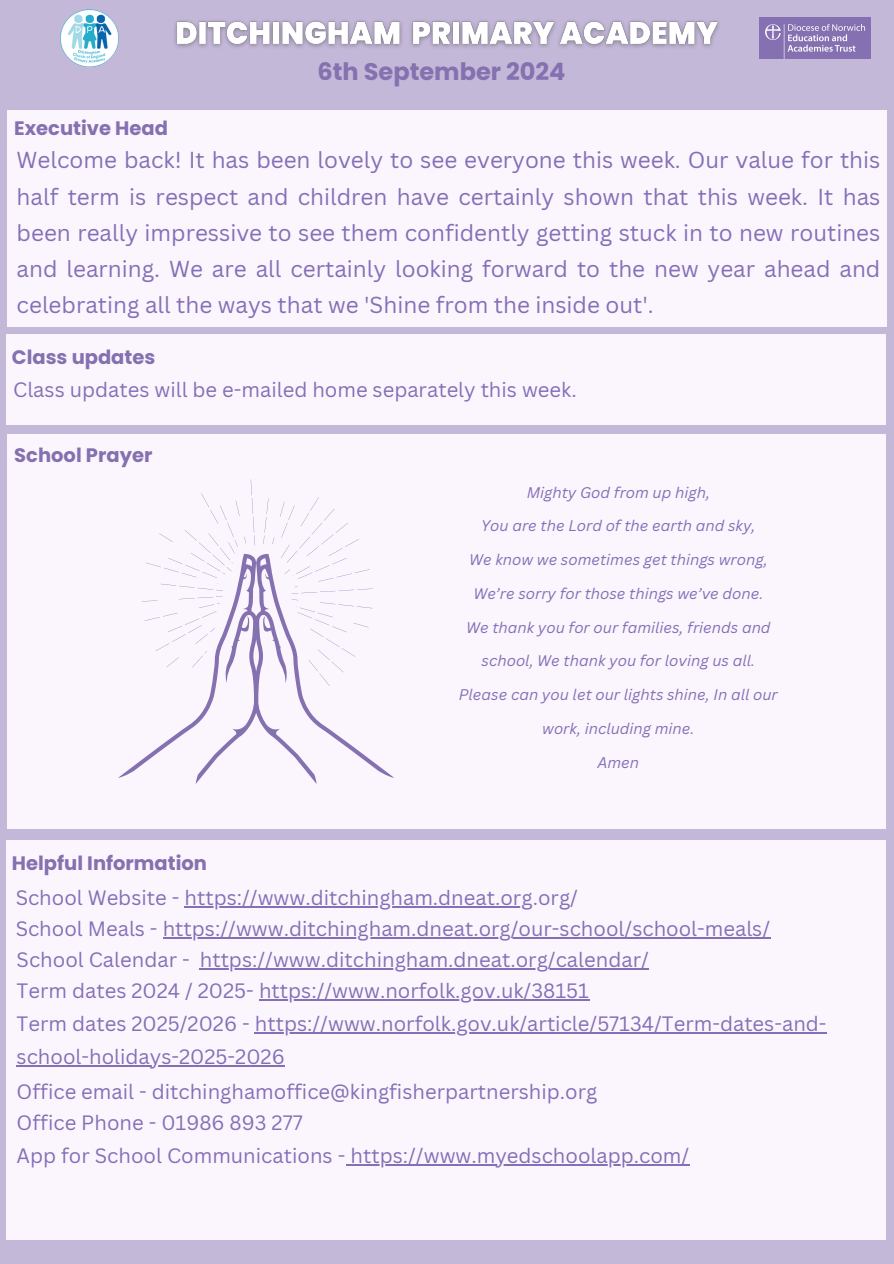
<style>
.page{position:relative;width:894px;height:1264px;background:#fff}
.page>*{position:absolute;margin:0;border:0;box-sizing:border-box;transform-origin:0 0}
.t1{font:700 24px "Poppins";color:#8570b0}
.t2{font:22.5px/36px "Canva Sans";color:#856fb7;text-align:justify}
.t3{font:20.25px/32.7px "Canva Sans";color:#856fb7}
.t4{font:700 19.5px "Poppins";color:#8570b0}
.t5{font:italic 15px "Canva Sans";color:#856fb7}
</style>
<div class="page">
<div style="left:0;top:0;width:893px;height:1263px;background:#c3b8d7"></div>
<img style="left:759px;top:17px;width:110px;height:42px">
<img style="left:61px;top:9px;width:57px;height:58px">
<img style="left:174px;top:20px;width:545px;height:28px">
<div style="left:7px;top:110px;width:879px;height:217px;background:#fbf6fd"></div>
<div style="left:6px;top:334px;width:879px;height:90px;background:#fbf6fd"></div>
<div style="left:7px;top:433px;width:878px;height:395px;background:#fbf6fd"></div>
<svg style="left:118px;top:685px;width:276px;height:99px"></svg>
<svg style="left:141px;top:479px;width:232px;height:206px"></svg>
<div style="left:6px;top:839px;width:879px;height:400px;background:#fbf6fd"></div>
<hr style="left:184px;top:906px;width:348px;height:1px;background:#856fb7">
<hr style="left:163px;top:937px;width:607px;height:1px;background:#856fb7">
<hr style="left:200px;top:968px;width:449px;height:1px;background:#856fb7">
<hr style="left:259px;top:999px;width:330px;height:1px;background:#856fb7">
<hr style="left:255px;top:1032px;width:571px;height:1px;background:#856fb7">
<hr style="left:17px;top:1064px;width:268px;height:2px;background:#856fb7">
<hr style="left:345px;top:1164px;width:344px;height:1px;background:#856fb7">
<h2 class="t1" style="left:317px;top:55px;width:249px">6th September 2024</h2>
<h4 class="t4" style="left:14px;top:114px;width:155px">Executive Head</h4>
<p class="t2" style="left:17px;top:142px;width:865px">Welcome back! It has been lovely to see everyone this week. Our value for this half term is respect and children have certainly shown that this week. It has been really impressive to see them confidently getting stuck in to new routines and learning. We are all certainly looking forward to the new year ahead and celebrating all the ways that we 'Shine from the inside out'.</p>
<h4 class="t4" style="left:12px;top:343px;width:145px">Class updates</h4>
<h5 class="t3" style="left:13px;top:373px;width:564px">Class updates will be e-mailed home separately this week.</h5>
<p class="t4" style="left:14px;top:441px;width:140px">School Prayer</p>
<h4 class="t5" style="left:526px;top:481px;width:185px">Mighty God from up high,</h4>
<p class="t5" style="left:481px;top:515px;width:276px">You are the Lord of the earth and sky,</p>
<p class="t5" style="left:469px;top:549px;width:300px">We know we sometimes get things wrong,</p>
<p class="t5" style="left:473px;top:583px;width:291px">We’re sorry for those things we’ve done.</p>
<p class="t5" style="left:466px;top:616px;width:306px">We thank you for our families, friends and</p>
<p class="t5" style="left:481px;top:650px;width:275px">school, We thank you for loving us all.</p>
<p class="t5" style="left:458px;top:684px;width:320px">Please can you let our lights shine, In all our</p>
<p class="t5" style="left:542px;top:718px;width:154px">work, including mine.</p>
<p class="t5" style="left:597px;top:751px;width:43px">Amen</p>
<p class="t4" style="left:12px;top:849px;width:197px">Helpful Information</p>
<h4 class="t3" style="left:16px;top:881px;width:563px">School Website - https://www.ditchingham.dneat.org.org/</h4>
<h5 class="t3" style="left:16px;top:912px;width:755px">School Meals - https://www.ditchingham.dneat.org/our-school/school-meals/</h5>
<h5 class="t3" style="left:17px;top:943px;width:174px">School Calendar -</h5>
<h5 class="t3" style="left:200px;top:943px;width:450px">https://www.ditchingham.dneat.org/calendar/</h5>
<h5 class="t3" style="left:17px;top:973px;width:573px">Term dates 2024 / 2025- https://www.norfolk.gov.uk/38151</h5>
<h5 class="t3" style="left:17px;top:1006px;width:811px">Term dates 2025/2026 - https://www.norfolk.gov.uk/article/57134/Term-dates-and&shy;school-holidays-2025-2026</h5>
<p class="t3" style="left:17px;top:1075px;width:582px;line-height:30.9px">Office email - ditchinghamoffice@kingfisherpartnership.org<br>Office Phone - 01986 893 277</p>
<p class="t3" style="left:17px;top:1138px;width:674px">App for School Communications - https://www.myedschoolapp.com/</p>
</div>
